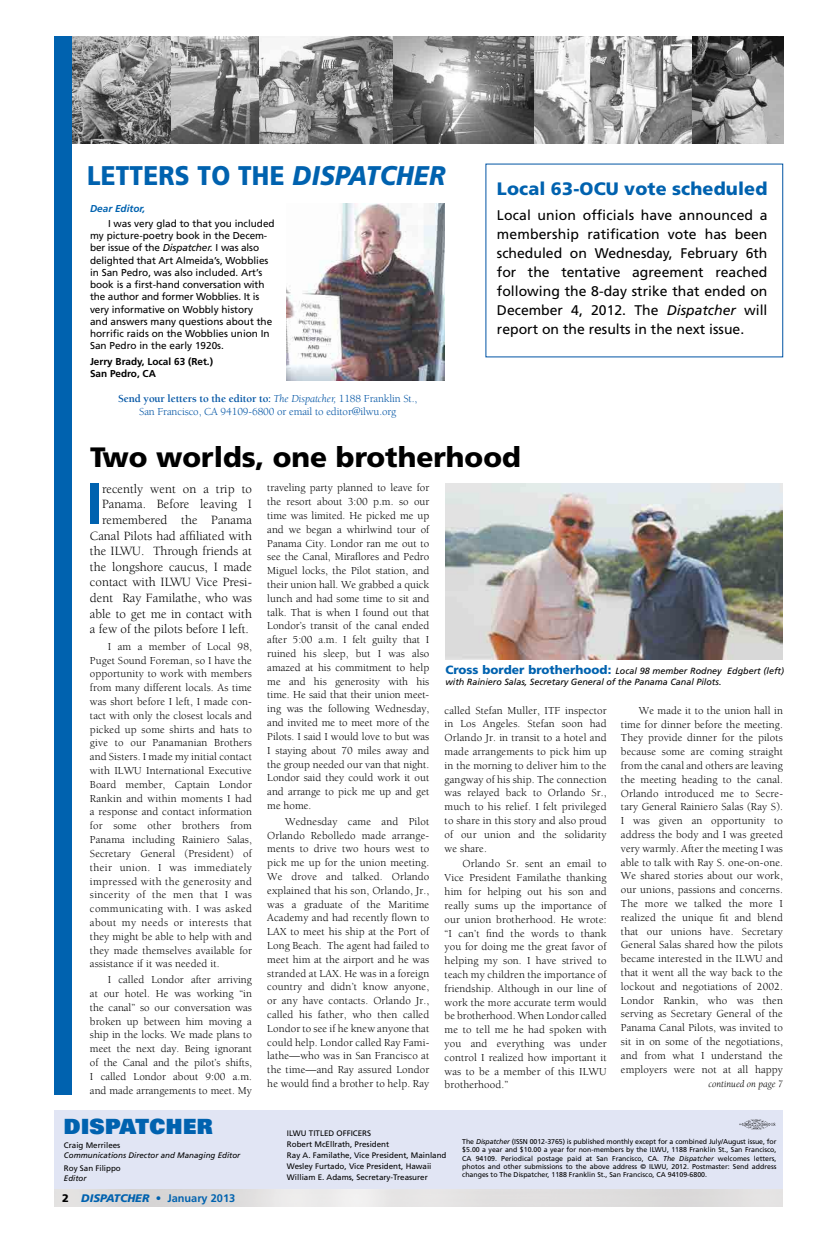
<style>
.page{position:relative;width:828px;height:1260px;background:#fff}
.page>*{position:absolute;margin:0;border:0;box-sizing:border-box;transform-origin:0 0}
.t1{font:700 57.7px "Frutiger";color:#0062af}
.t2{font:900 28px "Frutiger";color:#000}
.t3{font:900 27px "Frutiger";letter-spacing:.01em;color:#0062af;scale:.9 1}
.t4{font:900 21px "Univers";letter-spacing:.02em;color:#0062af}
.t5{font:900 18px "Frutiger";letter-spacing:.01em;color:#0062af}
.t6{font:14px/19px "Frutiger";color:#000;text-align:justify}
.t7{font:13px/15.6px "Berkeley";color:#000;text-align:right}
.t8{font:11px/13.8px "Berkeley";letter-spacing:.01em;color:#000;text-align:justify}
.t9{font:11px/13.2px "Berkeley";letter-spacing:-.01em;color:#0054a4;text-align:center}
.t10{font:700 11px "Frutiger";color:#0062af}
.t11{font:10px/12.2px "Frutiger";color:#000}
.t12{font:700 10px/12.2px "Frutiger";color:#000}
.t13{font:italic 10px "Berkeley";color:#000}
.t14{font:italic 700 10px "Frutiger";color:#0062af}
.t15{font:italic 9px/11.3px "Frutiger";color:#000}
.t16{font:8px/10.9px "Frutiger";color:#000}
.t17{font:italic 8px "Frutiger";color:#000}
.t18{font:7px/8.4px "Frutiger";color:#000;text-align:justify}
.s1{font-style:italic}
.s2{font-weight:700}
.s3{font-weight:900;color:#000}
.s4{font-weight:900;font-style:italic}
.s5{font-weight:900;font-style:normal;font-size:12px;color:#0062af}
</style>
<div class="page">
<div style="left:54px;top:1111px;width:729px;height:82px;background:#e1e5f4"></div>
<img style="left:54px;top:1189px;width:729px;height:18px">
<img style="left:72px;top:36px;width:187px;height:108px">
<img style="left:259px;top:36px;width:134px;height:108px">
<img style="left:393px;top:36px;width:390px;height:108px">
<div style="left:54px;top:36px;width:18px;height:1059px;background:#0062af"></div>
<svg style="left:739px;top:1119px;width:36px;height:11px"></svg>
<img style="left:446px;top:483px;width:337px;height:176px">
<img style="left:287px;top:204px;width:158px;height:176px">
<h3 class="t3" style="left:87px;top:159px;width:400px">LETTERS TO THE <span class="s1">DISPATCHER</span></h3>
<p class="t14" style="left:90px;top:202px;width:57px">Dear Editor,</p>
<p class="t11" style="left:90px;top:217px;width:186px;text-indent:18px">I was very glad to that you included my picture-poetry book in the Decem&shy;ber issue of the <span class="s1">Dispatcher.</span> I was also delighted that Art Almeida’s, Wobblies in San Pedro, was also included. Art’s book is a first-hand conversation with the author and former Wobblies. It is very informative on Wobbly history<br>and answers many questions about the horrific raids on the Wobblies union In San Pedro in the early 1920s.</p>
<p class="t12" style="left:90px;top:355px;width:125px">Jerry Brady, Local 63 (Ret.)<br>San Pedro, CA</p>
<p class="t9" style="left:118px;top:392px;width:301px"><span class="s2">Send your letters to the editor to:</span> <span class="s1">The Dispatcher,</span> 1188 Franklin St.,<br>San Francisco, CA 94109-6800 or email to editor@ilwu.org</p>
<h3 class="t5" style="left:497px;top:178px;width:272px">Local 63-OCU vote scheduled</h3>
<p class="t6" style="left:497px;top:206px;width:272px">Local union officials have announced a membership ratification vote has been scheduled on Wednesday, February 6th for the tentative agreement reached following the 8-day strike that ended on December 4, 2012. The <span class="s1">Dispatcher</span> will report on the results in the next issue.</p>
<h2 class="t2" style="left:90px;top:440px;width:432px">Two worlds, one brotherhood</h2>
<h1 class="t1" style="left:86px;top:470px;width:18px">I</h1>
<p class="t7" style="left:90px;top:481px;width:164px">recently went on a trip to<br>Panama. Before leaving I remembered the Panama<br>Canal Pilots had affiliated with the ILWU. Through friends at the longshore caucus, I made contact with ILWU Vice Presi&shy;dent Ray Familathe, who was able to get me in contact with a few of the pilots before I left.</p>
<p class="t8" style="left:90px;top:640px;width:164px;text-indent:18px">I am a member of Local 98, Puget Sound Foreman, so I have the opportunity to work with members from many different locals. As time was short before I left, I made con&shy;tact with only the closest locals and picked up some shirts and hats to give to our Panamanian Brothers and Sisters. I made my initial contact with ILWU International Executive Board member, Captain Londor Rankin and within moments I had a response and contact information for some other brothers from Panama including Rainiero Salas, Secretary General (President) of their union. I was immediately impressed with the generosity and sincerity of the men that I was communicating with. I was asked about my needs or interests that they might be able to help with and they made themselves available for assistance if it was needed it.</p>
<p class="t8" style="left:90px;top:973px;width:164px;text-indent:18px">I called Londor after arriving at our hotel. He was working “in the canal” so our conversation was broken up between him moving a ship in the locks. We made plans to meet the next day. Being ignorant of the Canal and the pilot’s shifts, I called Londor about 9:00 a.m. and made arrangements to meet. My</p>
<h3 class="t4" style="left:64px;top:1113px;width:150px">DISPATCHER</h3>
<p class="t16" style="left:64px;top:1140px;width:58px">Craig Merrilees</p>
<p class="t17" style="left:64px;top:1150px;width:178px">Communications Director and Managing Editor</p>
<p class="t16" style="left:64px;top:1162px;width:58px">Roy San Filippo</p>
<p class="t17" style="left:64px;top:1173px;width:24px">Editor</p>
<p class="t10" style="left:62px;top:1192px;width:174px"><span class="s3">2</span> <span class="s4">DISPATCHER</span> • January 2013</p>
<p class="t8" style="left:267px;top:481px;width:164px">traveling party planned to leave for the resort about 3:00 p.m. so our time was limited. He picked me up and we began a whirlwind tour of Panama City. Londor ran me out to see the Canal, Miraflores and Pedro Miguel locks, the Pilot station, and their union hall. We grabbed a quick lunch and had some time to sit and talk. That is when I found out that Londor’s transit of the canal ended after 5:00 a.m. I felt guilty that I ruined his sleep, but I was also amazed at his commitment to help me and his generosity with his time. He said that their union meet&shy;ing was the following Wednesday, and invited me to meet more of the Pilots. I said I would love to but was I staying about 70 miles away and the group needed our van that night.<br>Londor said they could work it out and arrange to pick me up and get me home.</p>
<p class="t8" style="left:267px;top:815px;width:164px;text-indent:18px">Wednesday came and Pilot Orlando Rebolledo made arrange&shy;ments to drive two hours west to pick me up for the union meeting.<br>We drove and talked. Orlando explained that his son, Orlando, Jr., was a graduate of the Maritime Academy and had recently flown to LAX to meet his ship at the Port of Long Beach. The agent had failed to meet him at the airport and he was stranded at LAX. He was in a foreign country and didn’t know anyone, or any have contacts. Orlando Jr., called his father, who then called Londor to see if he knew anyone that could help. Londor called Ray Fami&shy;lathe—who was in San Francisco at the time—and Ray assured Londor he would find a brother to help. Ray</p>
<p class="t15" style="left:445px;top:665px;width:340px"><span class="s5">Cross border brotherhood:</span> Local 98 member Rodney Edgbert (left) with Rainiero Salas, Secretary General of the Panama Canal Pilots.</p>
<p class="t8" style="left:445px;top:704px;width:164px">called Stefan Muller, ITF inspector in Los Angeles. Stefan soon had Orlando Jr. in transit to a hotel and made arrangements to pick him up in the morning to deliver him to the gangway of his ship. The connection was relayed back to Orlando Sr., much to his relief. I felt privileged to share in this story and also proud of our union and the solidarity we share.</p>
<p class="t8" style="left:445px;top:857px;width:164px;text-indent:18px">Orlando Sr. sent an email to Vice President Familathe thanking him for helping out his son and really sums up the importance of our union brotherhood. He wrote: “I can’t find the words to thank you for doing me the great favor of helping my son. I have strived to teach my children the importance of friendship. Although in our line of work the more accurate term would be brotherhood. When Londor called me to tell me he had spoken with you and everything was under control I realized how important it was to be a member of this ILWU brotherhood.”</p>
<p class="t8" style="left:621px;top:704px;width:164px;text-indent:18px">We made it to the union hall in time for dinner before the meeting.<br>They provide dinner for the pilots because some are coming straight from the canal and others are leaving the meeting heading to the canal.<br>Orlando introduced me to Secre&shy;tary General Rainiero Salas (Ray S).<br>I was given an opportunity to address the body and I was greeted very warmly. After the meeting I was able to talk with Ray S. one-on-one.<br>We shared stories about our work, our unions, passions and concerns.<br>The more we talked the more I realized the unique fit and blend that our unions have. Secretary General Salas shared how the pilots became interested in the ILWU and that it went all the way back to the lockout and negotiations of 2002.<br>Londor Rankin, who was then serving as Secretary General of the Panama Canal Pilots, was invited to sit in on some of the negotiations, and from what I understand the employers were not at all happy</p>
<p class="t13" style="left:708px;top:1079px;width:76px">continued on page 7</p>
<p class="t16" style="left:287px;top:1128px;width:161px">ILWU TITLED OFFICERS<br>Robert McEllrath, President<br>Ray A. Familathe, Vice President, Mainland Wesley Furtado, Vice President, Hawaii William E. Adams, Secretary-Treasurer</p>
<p class="t18" style="left:462px;top:1137px;width:316px">The <span class="s1">Dispatcher</span> (ISSN 0012-3765) is published monthly except for a combined July/August issue, for $5.00 a year and $10.00 a year for non-members by the ILWU, 1188 Franklin St., San Francisco, CA 94109. Periodical postage paid at San Francisco, CA. <span class="s1">The Dispatcher</span> welcomes letters, photos and other submissions to the above address © ILWU, 2012. Postmaster: Send address changes to The Dispatcher, 1188 Franklin St., San Francisco, CA 94109-6800.</p>
</div>
